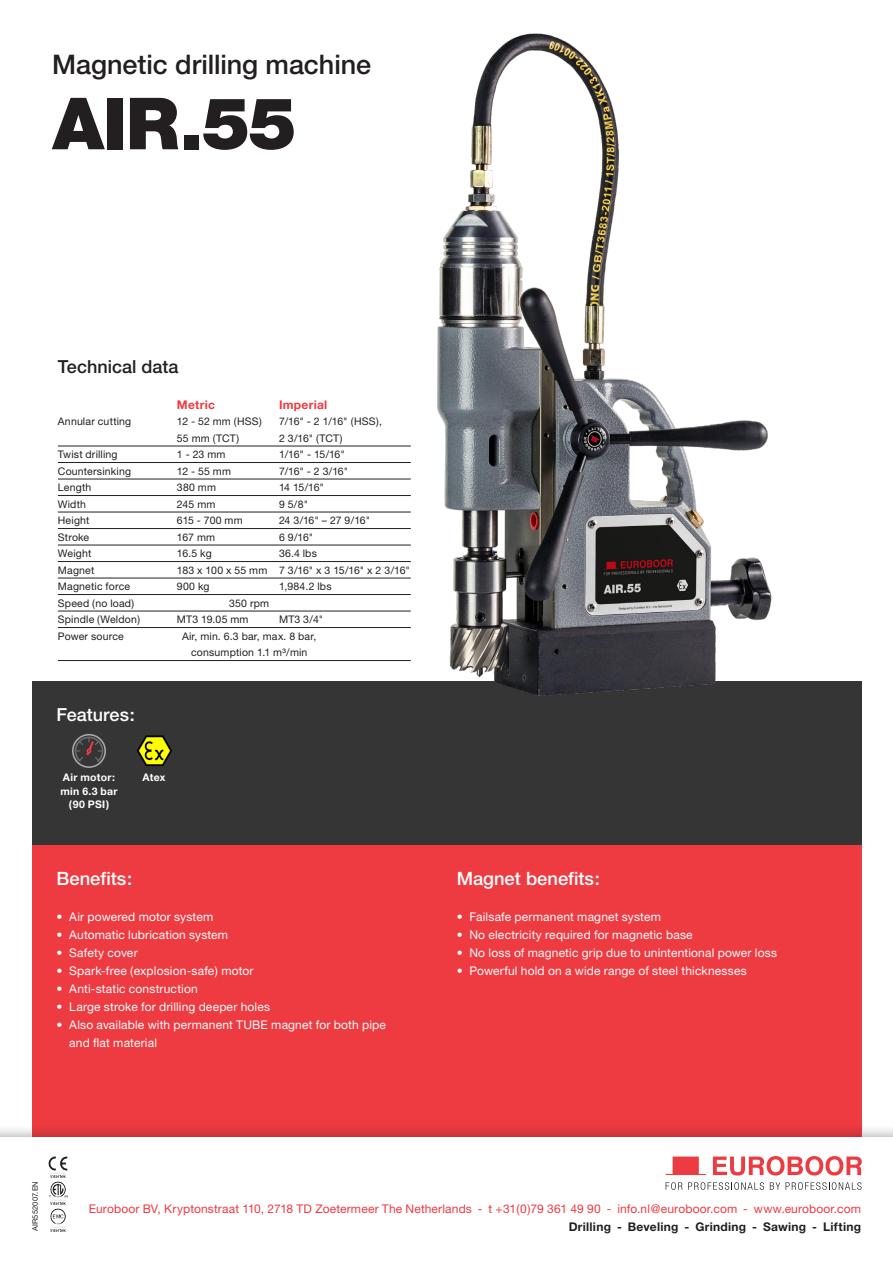
<style>
.page{position:relative;width:893px;height:1263px;background:#fff}
.page>*{position:absolute;margin:0;border:0;box-sizing:border-box;transform-origin:0 0}
.Naam{font:900 72px "Helvetica Neue";color:#231f20}
.Product{font:500 27px "Helvetica Neue";letter-spacing:-.005em;color:#231f20}
.kop{font:500 18.3px "Helvetica Neue";color:#fff}
.kop-2{font:500 18px "Helvetica Neue";color:#231f20}
.kop-3{font:500 18px "Helvetica Neue";color:#fff}
.t1{font:12px/18px "Helvetica Neue";letter-spacing:.015em;color:#fff}
.Bodytekst{font:12px "Helvetica Neue";letter-spacing:.01em;color:#ee3a41}
.plat{font:700 12px "Helvetica Neue";letter-spacing:.025em;color:#231f20}
.Bodytekst-2{font:700 12px "Helvetica Neue";letter-spacing:.025em;color:#ee3a41}
.Bodytekst-3{font:10.5px "Helvetica Neue";letter-spacing:.015em;color:#231f20}
.Bodytekst-4{font:10.5px "Helvetica Neue";letter-spacing:-.03em;color:#231f20}
.Icon_tekst_Benefits{font:700 10.5px "Helvetica Neue";letter-spacing:.025em;color:#fff}
.Bodytekst-5{font:7.5px "Helvetica Neue";letter-spacing:.015em;color:#231f20}
</style>
<div class="page">
<div style="left:32px;top:682px;width:829px;height:550px;background:#ee3a41"></div>
<div style="left:0;top:1123px;width:893px;height:140px;background:#231f20;opacity:.5"></div>
<div style="left:0;top:1138px;width:893px;height:125px;background:#fff"></div>
<svg style="left:713px;top:1156px;width:149px;height:19px"></svg>
<svg style="left:666px;top:1182px;width:16px;height:8px"></svg>
<svg style="left:688px;top:1182px;width:76px;height:8px"></svg>
<svg style="left:770px;top:1182px;width:10px;height:8px"></svg>
<svg style="left:786px;top:1182px;width:76px;height:8px"></svg>
<svg style="left:666px;top:1156px;width:40px;height:19px"></svg>
<div style="left:32px;top:682px;width:829px;height:163px;background:#363536"></div>
<img style="left:48px;top:1156px;width:20px;height:76px">
<hr style="left:58px;top:446px;width:353px;height:1px;background:#231f20">
<hr style="left:58px;top:462px;width:353px;height:1px;background:#231f20">
<hr style="left:58px;top:479px;width:353px;height:1px;background:#231f20">
<hr style="left:58px;top:495px;width:353px;height:1px;background:#231f20">
<hr style="left:58px;top:512px;width:353px;height:1px;background:#231f20">
<hr style="left:58px;top:528px;width:353px;height:1px;background:#231f20">
<hr style="left:58px;top:545px;width:353px;height:1px;background:#231f20">
<hr style="left:58px;top:561px;width:353px;height:1px;background:#231f20">
<hr style="left:58px;top:578px;width:353px;height:1px;background:#231f20">
<hr style="left:58px;top:594px;width:353px;height:1px;background:#231f20">
<hr style="left:58px;top:611px;width:353px;height:1px;background:#231f20">
<hr style="left:58px;top:627px;width:353px;height:1px;background:#231f20">
<hr style="left:58px;top:660px;width:353px;height:1px;background:#231f20">
<svg style="left:72px;top:734px;width:34px;height:34px"></svg>
<img style="left:137px;top:735px;width:35px;height:31px">
<img style="left:406px;top:33px;width:406px;height:663px">
<p class="Product" style="left:52px;top:49px;width:320px">Magnetic drilling machine</p>
<p class="Naam" style="left:52px;top:81px;width:246px">AIR.55</p>
<p class="kop-2" style="left:58px;top:355px;width:122px">Technical data</p>
<p class="Bodytekst-2" style="left:177px;top:397px;width:40px">Metric</p>
<p class="Bodytekst-2" style="left:279px;top:397px;width:50px">Imperial</p>
<p class="Bodytekst-3" style="left:58px;top:415px;width:75px">Annular cutting</p>
<p class="Bodytekst-3" style="left:177px;top:415px;width:87px">12 - 52 mm (HSS)</p>
<p class="Bodytekst-3" style="left:279px;top:415px;width:105px">7/16" - 2 1/16" (HSS),</p>
<p class="Bodytekst-3" style="left:177px;top:432px;width:64px">55 mm (TCT)</p>
<p class="Bodytekst-3" style="left:279px;top:432px;width:65px">2 3/16" (TCT)</p>
<p class="Bodytekst-3" style="left:58px;top:448px;width:61px">Twist drilling</p>
<p class="Bodytekst-3" style="left:177px;top:448px;width:50px">1 - 23 mm</p>
<p class="Bodytekst-3" style="left:279px;top:448px;width:67px">1/16" - 15/16"</p>
<p class="Bodytekst-3" style="left:58px;top:465px;width:75px">Countersinking</p>
<p class="Bodytekst-3" style="left:177px;top:465px;width:56px">12 - 55 mm</p>
<p class="Bodytekst-3" style="left:279px;top:465px;width:71px">7/16" - 2 3/16"</p>
<p class="Bodytekst-3" style="left:58px;top:481px;width:35px">Length</p>
<p class="Bodytekst-3" style="left:177px;top:481px;width:41px">380 mm</p>
<p class="Bodytekst-3" style="left:279px;top:481px;width:47px">14 15/16"</p>
<p class="Bodytekst-3" style="left:58px;top:498px;width:30px">Width</p>
<p class="Bodytekst-3" style="left:177px;top:498px;width:40px">245 mm</p>
<p class="Bodytekst-3" style="left:279px;top:498px;width:31px">9 5/8"</p>
<p class="Bodytekst-3" style="left:58px;top:514px;width:33px">Height</p>
<p class="Bodytekst-3" style="left:177px;top:514px;width:67px">615 - 700 mm</p>
<p class="Bodytekst-3" style="left:279px;top:514px;width:93px">24 3/16" – 27 9/16"</p>
<p class="Bodytekst-3" style="left:58px;top:531px;width:33px">Stroke</p>
<p class="Bodytekst-3" style="left:177px;top:531px;width:40px">167 mm</p>
<p class="Bodytekst-3" style="left:279px;top:531px;width:36px">6 9/16"</p>
<p class="Bodytekst-3" style="left:58px;top:547px;width:35px">Weight</p>
<p class="Bodytekst-3" style="left:177px;top:547px;width:36px">16.5 kg</p>
<p class="Bodytekst-3" style="left:279px;top:547px;width:39px">36.4 lbs</p>
<p class="Bodytekst-3" style="left:58px;top:564px;width:38px">Magnet</p>
<p class="Bodytekst-4" style="left:177px;top:564px;width:235px">183 x 100 x 55 mm 7 3/16" x 3 15/16" x 2 3/16"</p>
<p class="Bodytekst-3" style="left:58px;top:580px;width:74px">Magnetic force</p>
<p class="Bodytekst-3" style="left:177px;top:580px;width:34px">900 kg</p>
<p class="Bodytekst-3" style="left:279px;top:580px;width:54px">1,984.2 lbs</p>
<p class="Bodytekst-3" style="left:58px;top:597px;width:78px">Speed (no load)</p>
<p class="Bodytekst-3" style="left:229px;top:597px;width:41px">350 rpm</p>
<p class="Bodytekst-3" style="left:58px;top:613px;width:84px">Spindle (Weldon)</p>
<p class="Bodytekst-3" style="left:177px;top:613px;width:73px">MT3 19.05 mm</p>
<p class="Bodytekst-3" style="left:279px;top:613px;width:46px">MT3 3/4"</p>
<p class="Bodytekst-3" style="left:58px;top:630px;width:68px">Power source</p>
<p class="Bodytekst-3" style="left:182px;top:630px;width:136px">Air, min. 6.3 bar, max. 8 bar,</p>
<p class="Bodytekst-3" style="left:191px;top:646px;width:118px">consumption 1.1 m³/min</p>
<p class="kop-3" style="left:57px;top:704px;width:80px">Features:</p>
<p class="Icon_tekst_Benefits" style="left:63px;top:771px;width:54px">Air motor:</p>
<p class="Icon_tekst_Benefits" style="left:60px;top:785px;width:59px">min 6.3 bar</p>
<p class="Icon_tekst_Benefits" style="left:69px;top:798px;width:42px">(90 PSI)</p>
<p class="Icon_tekst_Benefits" style="left:142px;top:771px;width:25px">Atex</p>
<p class="kop" style="left:57px;top:867px;width:77px">Benefits:</p>
<p class="t1" style="left:57px;top:908px;width:158px">• Air powered motor system</p>
<p class="t1" style="left:57px;top:926px;width:173px">• Automatic lubrication system</p>
<p class="t1" style="left:57px;top:944px;width:83px">• Safety cover</p>
<p class="t1" style="left:57px;top:962px;width:198px">• Spark-free (explosion-safe) motor</p>
<p class="t1" style="left:57px;top:980px;width:143px">• Anti-static construction</p>
<p class="t1" style="left:57px;top:998px;width:215px">• Large stroke for drilling deeper holes</p>
<p class="t1" style="left:69px;top:1016px;width:318px;text-indent:-13px">• Also available with permanent TUBE magnet for both pipe and flat material</p>
<p class="kop" style="left:457px;top:867px;width:145px">Magnet benefits:</p>
<p class="t1" style="left:457px;top:908px;width:206px">• Failsafe permanent magnet system</p>
<p class="t1" style="left:457px;top:926px;width:237px">• No electricity required for magnetic base</p>
<p class="t1" style="left:457px;top:944px;width:322px">• No loss of magnetic grip due to unintentional power loss</p>
<p class="t1" style="left:457px;top:962px;width:292px">• Powerful hold on a wide range of steel thicknesses</p>
<p class="Bodytekst-5" style="left:31px;top:1231px;width:51px;rotate:-90deg">AIR552007.EN</p>
<p class="Bodytekst" style="left:89px;top:1202px;width:774px">Euroboor BV, Kryptonstraat 110, 2718 TD Zoetermeer The Netherlands - t +31(0)79 361 49 90 - info.nl@euroboor.com - www.euroboor.com</p>
<p class="plat" style="left:569px;top:1219px;width:294px">Drilling - Beveling - Grinding - Sawing - Lifting</p>
</div>
